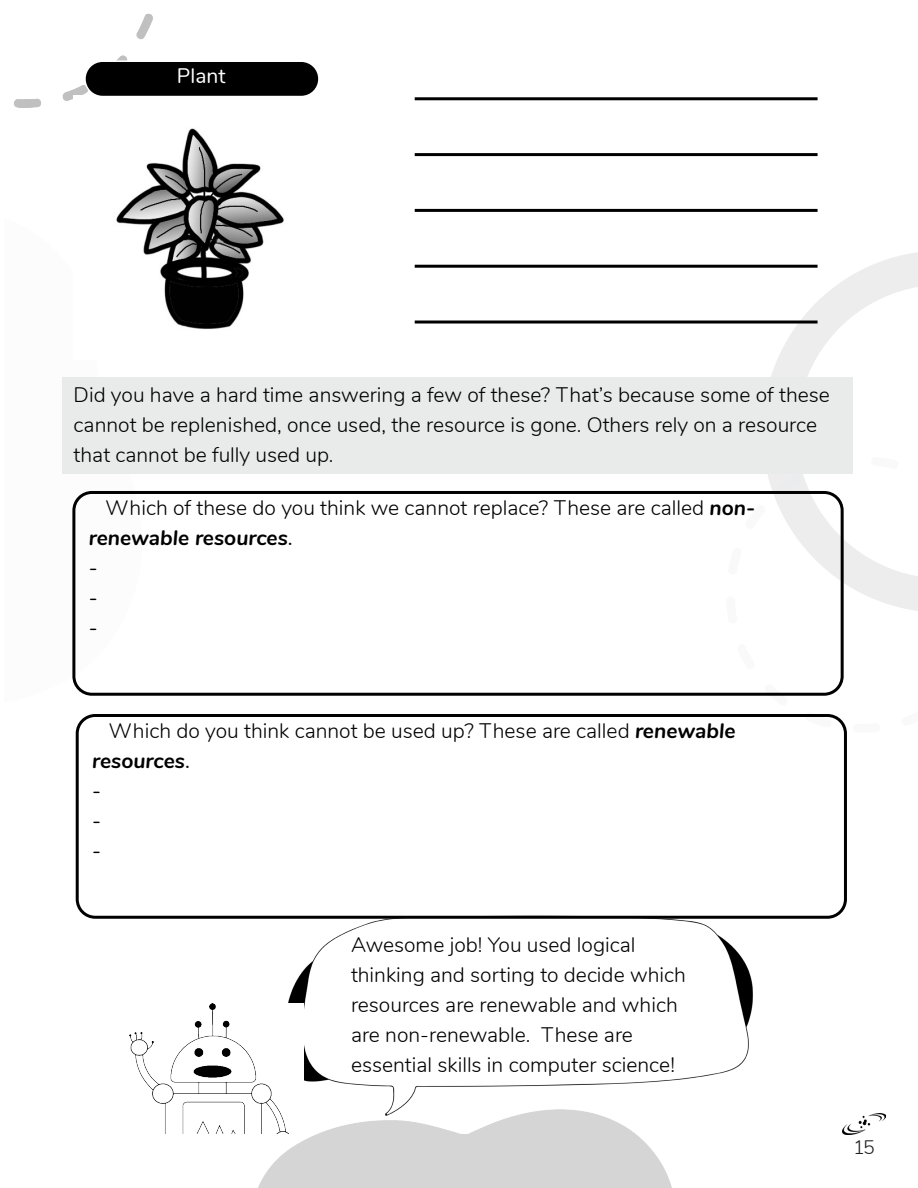
<style>
.page{position:relative;width:918px;height:1188px;background:#fff}
.page>*{position:absolute;margin:0;border:0;box-sizing:border-box;transform-origin:0 0}
.t1{font:300 21px/30px "Nunito";color:#000}
.t2{font:21px "Nunito";color:#000}
.t3{font:21px "Nunito";color:#fff}
.t4{font:300 19.5px "Nunito";color:#231f20}
.s1{font-weight:700;font-style:italic}
.s2{font-weight:400}
</style>
<div class="page">
<img style="left:14px;top:13px;width:904px;height:1175px">
<div style="left:62px;top:378px;width:791px;height:96px;background:#e9eaea"></div>
<img style="left:266px;top:896px;width:509px;height:226px">
<img style="left:130px;top:1003px;width:173px;height:131px">
<img style="left:74px;top:96px;width:256px;height:264px">
<div style="left:85px;top:61px;width:234px;height:36px;background:#000;border-radius:18px"></div>
<div style="left:84px;top:60px;width:236px;height:37px;border:2px solid #fff;border-radius:18px"></div>
<hr style="left:415px;top:97px;width:403px;height:3px;background:#000">
<hr style="left:415px;top:153px;width:403px;height:3px;background:#000">
<hr style="left:415px;top:209px;width:403px;height:3px;background:#000">
<hr style="left:415px;top:265px;width:403px;height:3px;background:#000">
<hr style="left:415px;top:321px;width:403px;height:3px;background:#000">
<div style="left:72px;top:491px;width:772px;height:205px;border:3px solid #000;border-radius:18px"></div>
<div style="left:76px;top:714px;width:771px;height:205px;border:3px solid #000;border-radius:18px"></div>
<p class="t3" style="left:177px;top:61px;width:50px">Plant</p>
<p class="t1" style="left:74px;top:378px;width:758px">Did you have a hard time answering a few of these? That’s because some of these cannot be replenished, once used, the resource is gone. Others rely on a resource that cannot be fully used up.</p>
<p class="t1" style="left:89px;top:492px;width:668px;text-indent:17px">Which of these do you think we cannot replace? These are called <span class="s1">non&shy;renewable resources</span><span class="s2">.</span></p>
<p class="t2" style="left:89px;top:553px;width:10px">-</p>
<p class="t2" style="left:89px;top:583px;width:10px">-</p>
<p class="t2" style="left:89px;top:613px;width:10px">-</p>
<p class="t1" style="left:92px;top:715px;width:645px;text-indent:16px">Which do you think cannot be used up? These are called <span class="s1">renewable resources</span><span class="s2">.</span></p>
<p class="t2" style="left:92px;top:776px;width:10px">-</p>
<p class="t2" style="left:92px;top:806px;width:10px">-</p>
<p class="t2" style="left:92px;top:836px;width:10px">-</p>
<p class="t1" style="left:351px;top:929px;width:337px">Awesome job! You used logical thinking and sorting to decide which resources are renewable and which are non-renewable. These are essential skills in computer science!</p>
<p class="t4" style="left:853px;top:1133px;width:23px">15</p>
</div>
